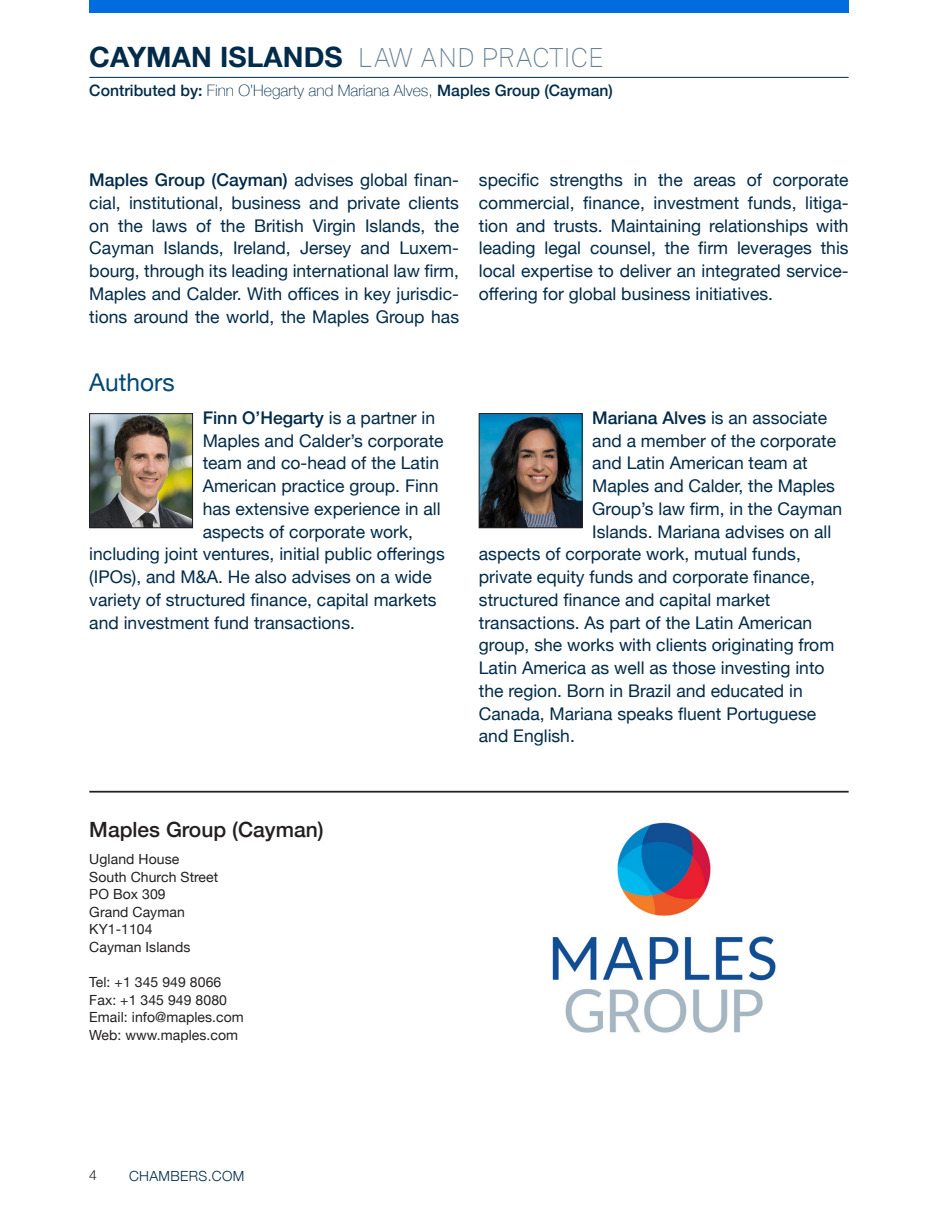
<style>
.page{position:relative;width:938px;height:1221px;background:#fff}
.page>*{position:absolute;margin:0;border:0;box-sizing:border-box;transform-origin:0 0}
.t1{font:100 26.25px "Public Sans";color:#668092}
.Authors{font:24.5px "Helvetica Neue";color:#004876}
.Business_card_head{font:500 21px "Helvetica Neue";color:#231f20}
.Author_paragraph_with_keep{font:17.5px "Helvetica Neue";color:#002b49}
.Firm_paragraph{font:17.5px/22.8px "Helvetica Neue";color:#002b49;text-align:justify}
.Author_paragraph_with_keep-2{font:500 17.5px "Helvetica Neue";color:#002b49}
.t2{font:500 15.75px "Helvetica Neue";color:#002b49}
.Business_card_body{font:14px "Helvetica Neue";letter-spacing:.005em;color:#231f20}
.t3{font:300 14px "Helvetica Neue";letter-spacing:.025em;color:#002b49}
.t4{font:300 14px "Helvetica Neue";color:#231f20}
.s1{font-family:"Helvetica Neue";font-weight:700;font-size:28px;color:#002b49}
.s2{font-weight:100}
.s3{font-weight:500}
.s4{font-weight:400}
</style>
<div class="page">
<hr style="left:89px;top:77px;width:759px;height:1px;background:#002b49">
<div style="left:89px;top:0;width:759px;height:13px;background:#006ce0"></div>
<img style="left:91px;top:415px;width:100px;height:111px">
<div style="left:89px;top:413px;width:104px;height:115px;border:1px solid #231f20"></div>
<img style="left:481px;top:415px;width:99px;height:111px">
<div style="left:479px;top:413px;width:103px;height:115px;border:1px solid #231f20"></div>
<img style="left:552px;top:822px;width:224px;height:211px">
<hr style="left:89px;top:790px;width:759px;height:2px;background:#231f20">
<h1 class="t1" style="left:89px;top:39px;width:498px"><span class="s1">CAYMAN ISLANDS</span> LAW AN D PRACT ICE</h1>
<p class="t2" style="left:89px;top:78px;width:525px">Contributed by: <span class="s2">Finn O’Hegarty and Mariana Alves,</span> Maples Group (Cayman)</p>
<p class="Firm_paragraph" style="left:89px;top:170px;width:371px"><span class="s3">Maples Group (Cayman)</span> advises global finan&shy;cial, institutional, business and private clients on the laws of the British Virgin Islands, the Cayman Islands, Ireland, Jersey and Luxem&shy;bourg, through its leading international law firm, Maples and Calder. With offices in key jurisdic&shy;tions around the world, the Maples Group has</p>
<p class="Firm_paragraph" style="left:479px;top:170px;width:371px">specific strengths in the areas of corporate commercial, finance, investment funds, litiga&shy;tion and trusts. Maintaining relationships with leading legal counsel, the firm leverages this local expertise to deliver an integrated service&shy;offering for global business initiatives.</p>
<p class="Authors" style="left:89px;top:364px;width:87px">Authors</p>
<p class="Author_paragraph_with_keep-2" style="left:203px;top:403px;width:234px">Finn O’Hegarty <span class="s4">is a partner in</span></p>
<p class="Author_paragraph_with_keep" style="left:203px;top:427px;width:242px">Maples and Calder’s corporate</p>
<p class="Author_paragraph_with_keep" style="left:203px;top:450px;width:238px">team and co-head of the Latin</p>
<p class="Author_paragraph_with_keep" style="left:203px;top:473px;width:237px">American practice group. Finn</p>
<p class="Author_paragraph_with_keep" style="left:203px;top:496px;width:239px">has extensive experience in all</p>
<p class="Author_paragraph_with_keep" style="left:203px;top:518px;width:212px">aspects of corporate work,</p>
<p class="Author_paragraph_with_keep" style="left:89px;top:541px;width:357px">including joint ventures, initial public offerings</p>
<p class="Author_paragraph_with_keep" style="left:89px;top:564px;width:344px">(IPOs), and M&amp;A. He also advises on a wide</p>
<p class="Author_paragraph_with_keep" style="left:89px;top:587px;width:349px">variety of structured finance, capital markets</p>
<p class="Author_paragraph_with_keep" style="left:89px;top:609px;width:267px">and investment fund transactions.</p>
<p class="Business_card_head" style="left:89px;top:812px;width:236px">Maples Group (Cayman)</p>
<p class="Business_card_body" style="left:89px;top:849px;width:91px">Ugland House</p>
<p class="Business_card_body" style="left:89px;top:866px;width:130px">South Church Street</p>
<p class="Business_card_body" style="left:89px;top:884px;width:78px">PO Box 309</p>
<p class="Business_card_body" style="left:89px;top:901px;width:97px">Grand Cayman</p>
<p class="Business_card_body" style="left:89px;top:919px;width:65px">KY1-1104</p>
<p class="Business_card_body" style="left:89px;top:936px;width:103px">Cayman Islands</p>
<p class="Business_card_body" style="left:89px;top:971px;width:133px">Tel: +1 345 949 8066</p>
<p class="Business_card_body" style="left:89px;top:989px;width:139px">Fax: +1 345 949 8080</p>
<p class="Business_card_body" style="left:89px;top:1006px;width:156px">Email: info@maples.com</p>
<p class="Business_card_body" style="left:89px;top:1024px;width:150px">Web: www.maples.com</p>
<p class="Author_paragraph_with_keep" style="left:592px;top:405px;width:236px"><span class="s3">Mariana Alves</span> is an associate</p>
<p class="Author_paragraph_with_keep" style="left:592px;top:427px;width:245px">and a member of the corporate</p>
<p class="Author_paragraph_with_keep" style="left:592px;top:450px;width:217px">and Latin American team at</p>
<p class="Author_paragraph_with_keep" style="left:592px;top:473px;width:244px">Maples and Calder, the Maples</p>
<p class="Author_paragraph_with_keep" style="left:592px;top:496px;width:251px">Group’s law firm, in the Cayman</p>
<p class="Author_paragraph_with_keep" style="left:592px;top:518px;width:240px">Islands. Mariana advises on all</p>
<p class="Author_paragraph_with_keep" style="left:479px;top:541px;width:323px">aspects of corporate work, mutual funds,</p>
<p class="Author_paragraph_with_keep" style="left:479px;top:564px;width:337px">private equity funds and corporate finance,</p>
<p class="Author_paragraph_with_keep" style="left:479px;top:587px;width:293px">structured finance and capital market</p>
<p class="Author_paragraph_with_keep" style="left:479px;top:609px;width:335px">transactions. As part of the Latin American</p>
<p class="Author_paragraph_with_keep" style="left:479px;top:632px;width:357px">group, she works with clients originating from</p>
<p class="Author_paragraph_with_keep" style="left:479px;top:655px;width:347px">Latin America as well as those investing into</p>
<p class="Author_paragraph_with_keep" style="left:479px;top:678px;width:325px">the region. Born in Brazil and educated in</p>
<p class="Author_paragraph_with_keep" style="left:479px;top:700px;width:339px">Canada, Mariana speaks fluent Portuguese</p>
<p class="Author_paragraph_with_keep" style="left:479px;top:723px;width:97px">and English.</p>
<p class="t4" style="left:89px;top:1163px;width:9px">4</p>
<p class="t3" style="left:129px;top:1164px;width:117px">CHAMBERS.COM</p>
</div>
